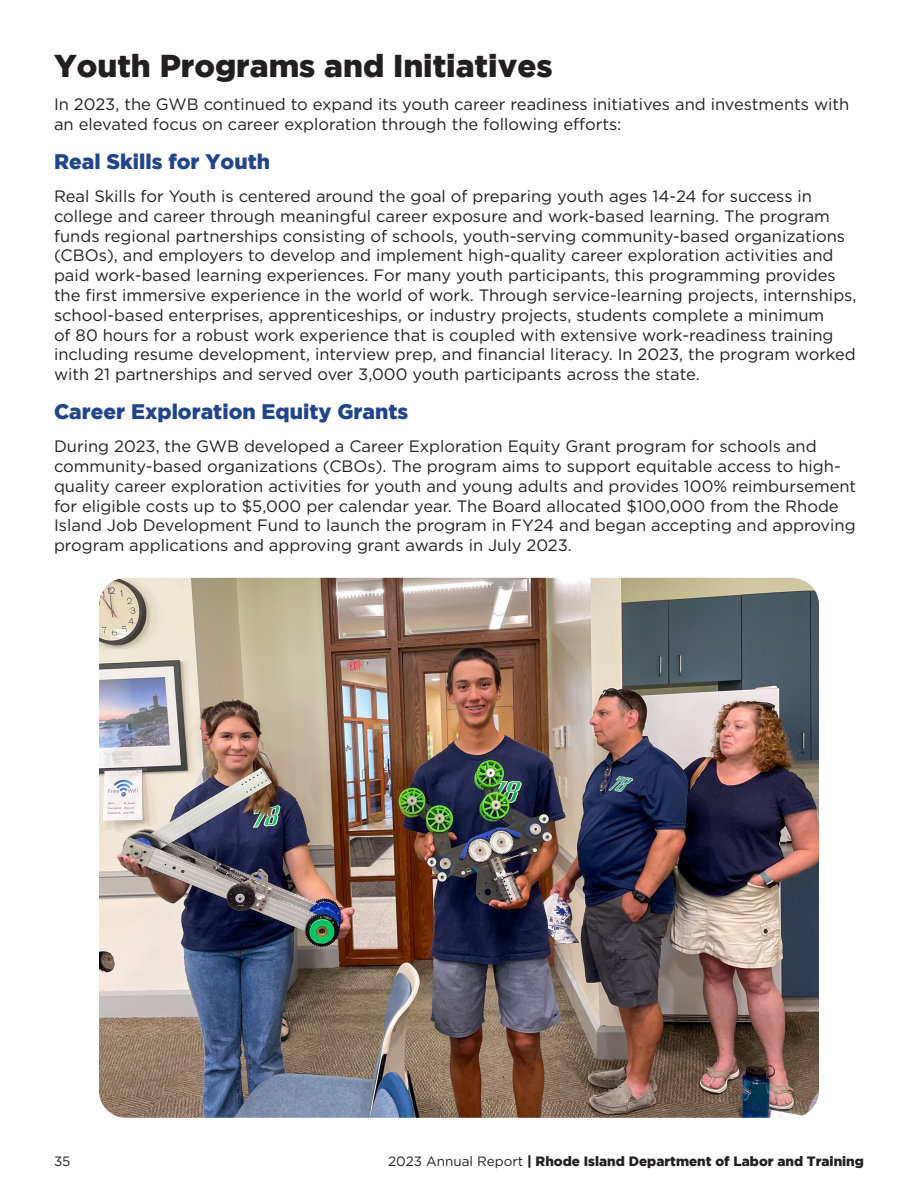
<style>
.page{position:relative;width:918px;height:1188px;background:#fff}
.page>*{position:absolute;margin:0;border:0;box-sizing:border-box;transform-origin:0 0}
.Sub-Headings{font:900 31.5px "Gotham";color:#231f20}
.Sub_Sub-Headings{font:900 21px "Gotham";color:#21458a}
.Body{font:16.5px/19.8px "Gotham";color:#231f20}
.t1{font:900 13.5px "Gotham";color:#231f20}
.t2{font:13.5px "Gotham";color:#231f20}
.s1{font-weight:400}
</style>
<div class="page">
<img style="left:99px;top:578px;width:720px;height:540px">
<p class="Sub-Headings" style="left:54px;top:48px;width:500px">Youth Programs and Initiatives</p>
<p class="Body" style="left:54px;top:94px;width:797px">In 2023, the GWB continued to expand its youth career readiness initiatives and investments with an elevated focus on career exploration through the following efforts:</p>
<p class="Sub_Sub-Headings" style="left:54px;top:149px;width:218px">Real Skills for Youth</p>
<p class="Body" style="left:54px;top:186px;width:804px">Real Skills for Youth is centered around the goal of preparing youth ages 14-24 for success in college and career through meaningful career exposure and work-based learning. The program funds regional partnerships consisting of schools, youth-serving community-based organizations (CBOs), and employers to develop and implement high-quality career exploration activities and paid work-based learning experiences. For many youth participants, this programming provides the first immersive experience in the world of work. Through service-learning projects, internships, school-based enterprises, apprenticeships, or industry projects, students complete a minimum<br>of 80 hours for a robust work experience that is coupled with extensive work-readiness training including resume development, interview prep, and financial literacy. In 2023, the program worked with 21 partnerships and served over 3,000 youth participants across the state.</p>
<p class="Sub_Sub-Headings" style="left:54px;top:399px;width:356px">Career Exploration Equity Grants</p>
<p class="Body" style="left:54px;top:436px;width:804px">During 2023, the GWB developed a Career Exploration Equity Grant program for schools and community-based organizations (CBOs). The program aims to support equitable access to high&shy;quality career exploration activities for youth and young adults and provides 100% reimbursement for eligible costs up to $5,000 per calendar year. The Board allocated $100,000 from the Rhode Island Job Development Fund to launch the program in FY24 and began accepting and approving program applications and approving grant awards in July 2023.</p>
<p class="t2" style="left:54px;top:1153px;width:18px">35</p>
<p class="t1" style="left:388px;top:1154px;width:477px"><span class="s1">2023 Annual Report</span> | Rhode Island Department of Labor and Training</p>
</div>
